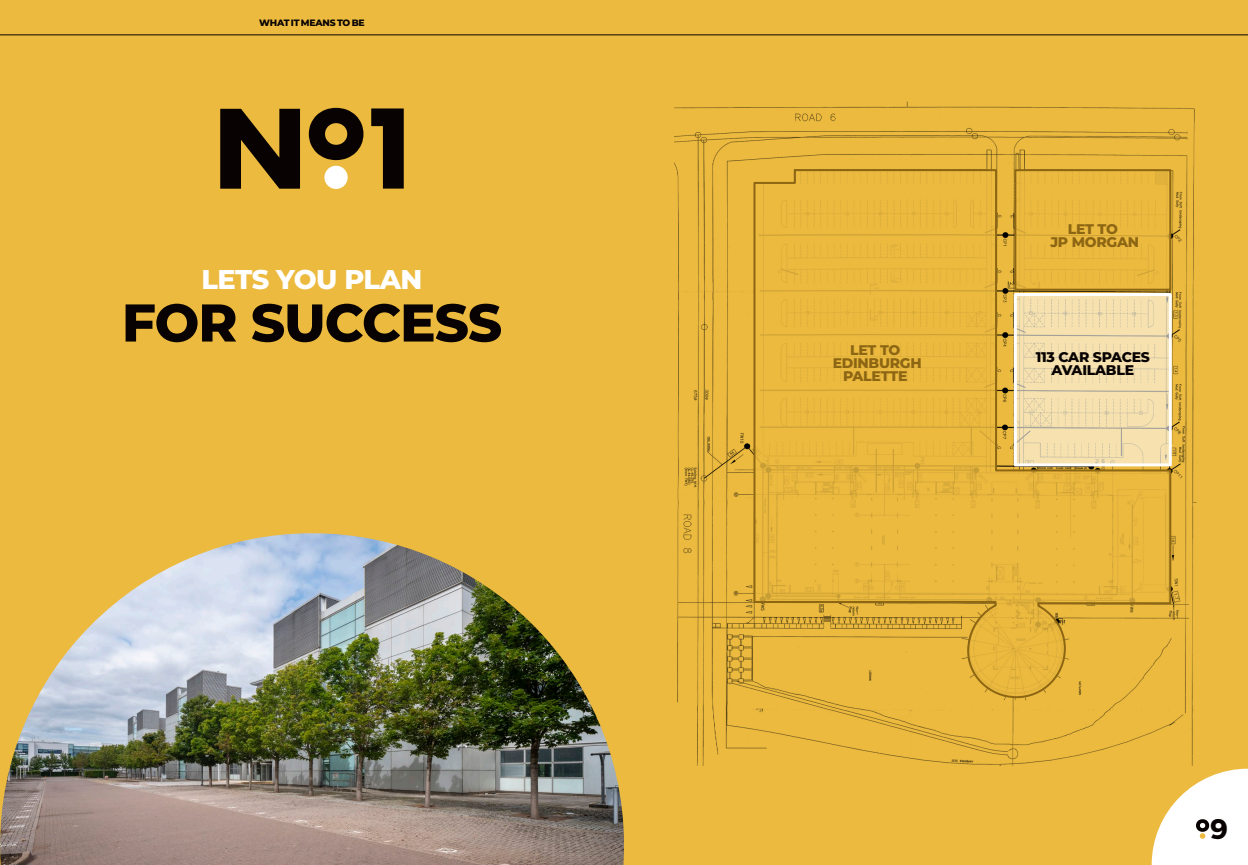
<style>
.page{position:relative;width:1248px;height:865px;background:#fff}
.page>*{position:absolute;margin:0;border:0;box-sizing:border-box;transform-origin:0 0}
.t1{font:800 53px "Montserrat";letter-spacing:-.02em;color:#080302}
.t2{font:700 28.3px "Montserrat";color:#080302}
.t3{font:800 27.1px "Montserrat";letter-spacing:-.02em;color:#fff}
.t4{font:800 14px/13px "Montserrat";letter-spacing:-.02em;color:#8d6614;text-align:center}
.t5{font:800 14px "Montserrat";letter-spacing:-.02em;color:#080302}
.t6{font:800 9.2px "Montserrat";letter-spacing:-.02em;color:#080302}
</style>
<div class="page">
<div style="left:0;top:0;width:1247px;height:865px;background:#ecba3f"></div>
<svg style="left:220px;top:109px;width:80px;height:80px"></svg>
<div style="left:324px;top:166px;width:23px;height:23px;background:#fff;border-radius:50%"></div>
<svg style="left:309px;top:108px;width:54px;height:52px"></svg>
<svg style="left:371px;top:108px;width:33px;height:81px"></svg>
<hr style="left:0;top:35px;width:1247px;height:1px;background:#080302">
<svg style="left:1151px;top:768px;width:96px;height:97px"></svg>
<img style="left:674px;top:102px;width:523px;height:663px">
<img style="left:0;top:533px;width:624px;height:332px">
<svg style="left:752px;top:168px;width:420px;height:531px"></svg>
<div style="left:1014px;top:169px;width:157px;height:122px;border:2px solid #8d6614"></div>
<div style="left:1013px;top:293px;width:158px;height:173px;border:3px solid #fff"></div>
<p class="t6" style="left:259px;top:16px;width:107px">WHAT IT MEANS TO BE</p>
<p class="t3" style="left:201px;top:259px;width:222px">LETS YOU PLAN</p>
<p class="t1" style="left:122px;top:284px;width:382px">FOR SUCCESS</p>
<p class="t4" style="left:850px;top:342px;width:52px">LET TO</p>
<p class="t4" style="left:832px;top:355px;width:90px">EDINBURGH<br>PALETTE</p>
<p class="t4" style="left:1067px;top:222px;width:52px">LET TO</p>
<p class="t4" style="left:1050px;top:235px;width:90px">JP MORGAN</p>
<p class="t5" style="left:1035px;top:347px;width:116px">113 CAR SPACES</p>
<p class="t5" style="left:1051px;top:360px;width:84px">AVAILABLE</p>
<p class="t2" style="left:1209px;top:811px;width:19px">9</p>
</div>
